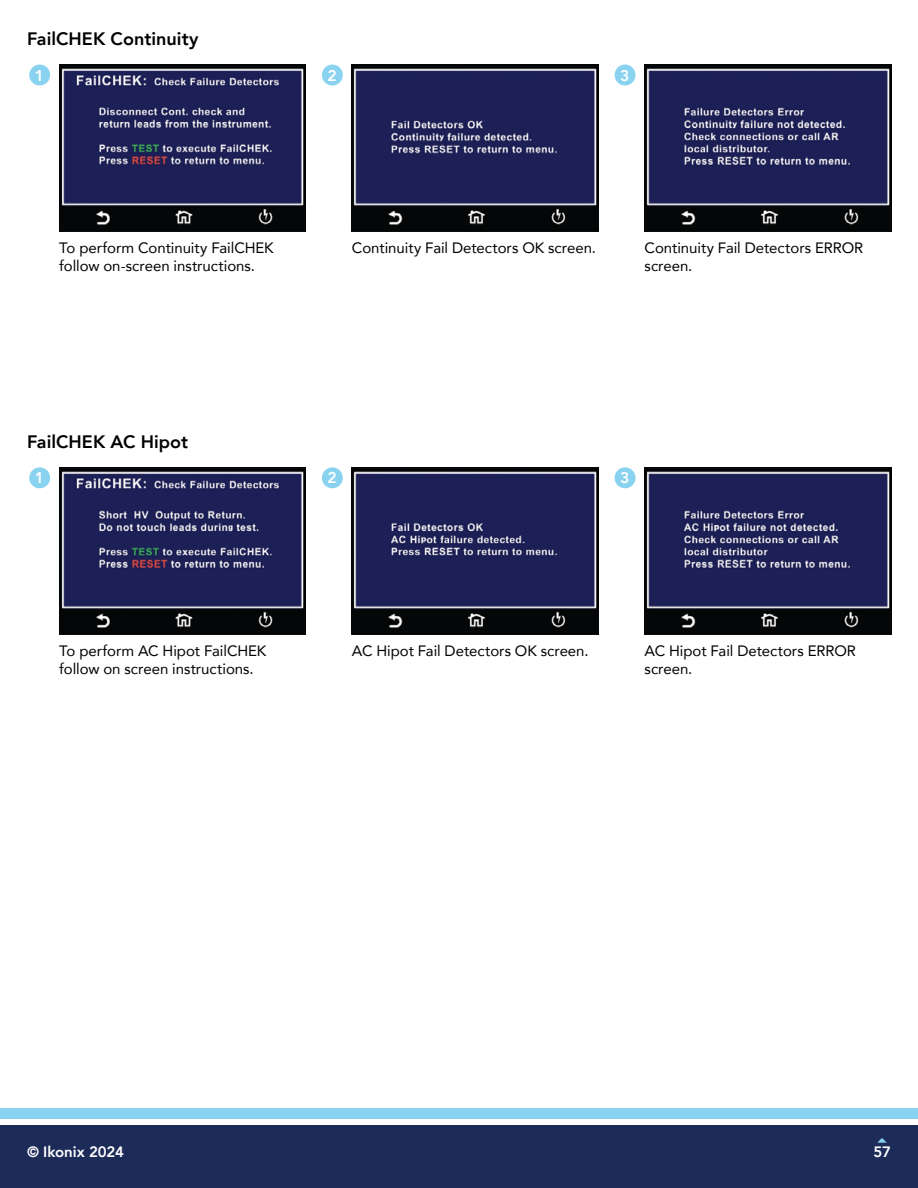
<style>
.page{position:relative;width:918px;height:1188px;background:#fff}
.page>*{position:absolute;margin:0;border:0;box-sizing:border-box;transform-origin:0 0}
.t1{font:800 18px "Avenir";color:#000}
.t2{font:800 15.45px "Avenir";color:#fff}
.t3{font:15px/18px "Avenir";letter-spacing:-.005em;color:#000}
.t4{font:800 15px "Avenir";letter-spacing:-.005em;color:#fff}
</style>
<div class="page">
<div style="left:0;top:1108px;width:918px;height:11px;background:#8ad3f0"></div>
<div style="left:0;top:1125px;width:918px;height:63px;background:#1d2b59"></div>
<img style="left:59px;top:65px;width:247px;height:167px">
<div style="left:29px;top:65px;width:21px;height:20px;background:#8ad3f0;border-radius:50%"></div>
<img style="left:352px;top:65px;width:246px;height:167px">
<div style="left:322px;top:65px;width:21px;height:20px;background:#8ad3f0;border-radius:50%"></div>
<img style="left:645px;top:65px;width:246px;height:167px">
<div style="left:615px;top:65px;width:21px;height:20px;background:#8ad3f0;border-radius:50%"></div>
<img style="left:59px;top:467px;width:247px;height:168px">
<div style="left:29px;top:467px;width:21px;height:21px;background:#8ad3f0;border-radius:50%"></div>
<img style="left:352px;top:467px;width:246px;height:168px">
<div style="left:322px;top:467px;width:21px;height:21px;background:#8ad3f0;border-radius:50%"></div>
<img style="left:645px;top:467px;width:246px;height:168px">
<div style="left:615px;top:467px;width:21px;height:21px;background:#8ad3f0;border-radius:50%"></div>
<p class="t1" style="left:27px;top:22px;width:173px">FailCHEK Continuity</p>
<p class="t2" style="left:35px;top:61px;width:11px">1</p>
<p class="t2" style="left:327px;top:61px;width:11px">2</p>
<p class="t2" style="left:620px;top:61px;width:11px">3</p>
<p class="t3" style="left:59px;top:238px;width:216px">To perform Continuity FailCHEK follow on-screen instructions.</p>
<p class="t3" style="left:352px;top:238px;width:246px">Continuity Fail Detectors OK screen.</p>
<p class="t3" style="left:645px;top:238px;width:220px">Continuity Fail Detectors ERROR screen.</p>
<p class="t1" style="left:27px;top:425px;width:163px">FailCHEK AC Hipot</p>
<p class="t2" style="left:35px;top:464px;width:11px">1</p>
<p class="t2" style="left:327px;top:464px;width:11px">2</p>
<p class="t2" style="left:620px;top:464px;width:11px">3</p>
<p class="t3" style="left:59px;top:641px;width:209px">To perform AC Hipot FailCHEK follow on screen instructions.</p>
<p class="t3" style="left:352px;top:641px;width:238px">AC Hipot Fail Detectors OK screen.</p>
<p class="t3" style="left:645px;top:641px;width:213px">AC Hipot Fail Detectors ERROR screen.</p>
<p class="t4" style="left:27px;top:1138px;width:99px">© Ikonix 2024</p>
<p class="t4" style="left:874px;top:1138px;width:19px">57</p>
</div>
